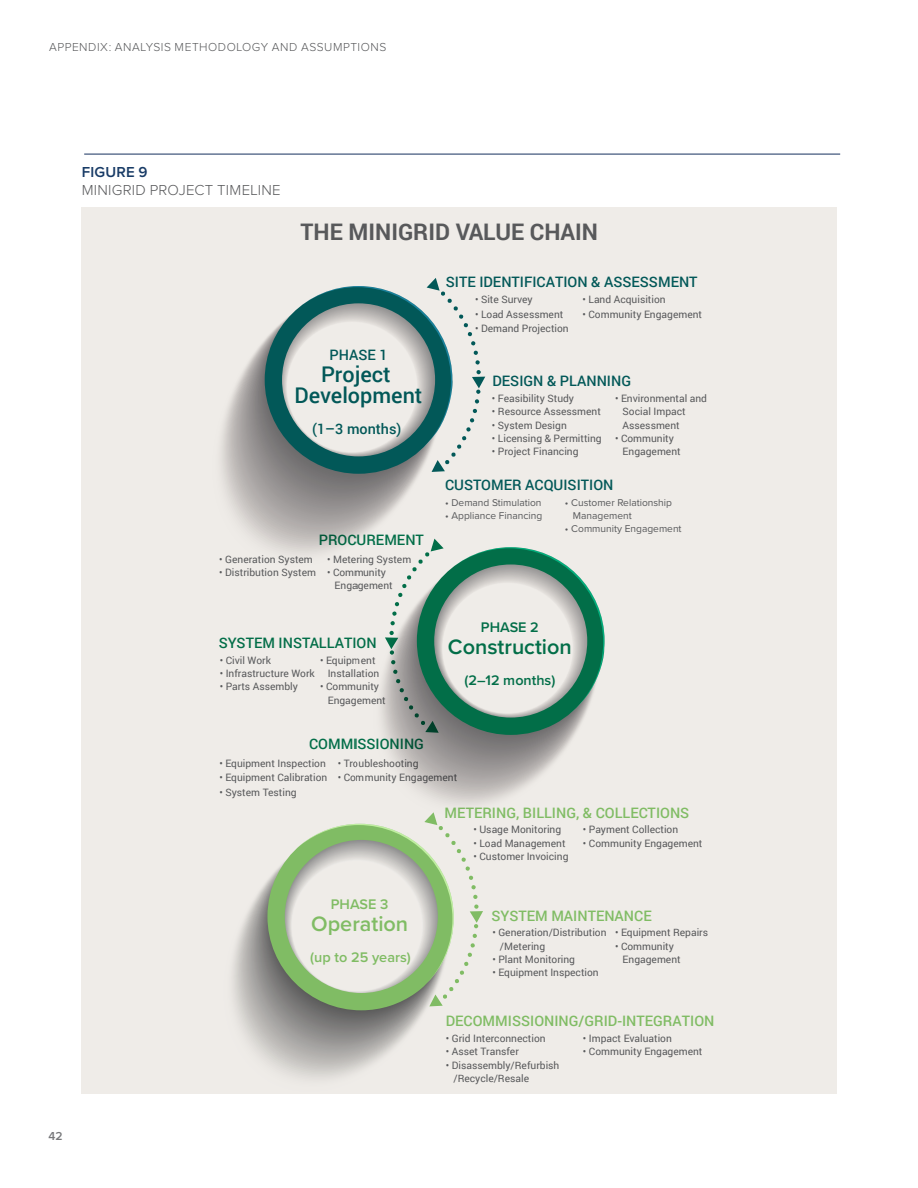
<style>
.page{position:relative;width:918px;height:1188px;background:#fff}
.page>*{position:absolute;margin:0;border:0;box-sizing:border-box;transform-origin:0 0}
.t1{font:700 22.8px "Roboto";color:#58595b}
.t2{font:500 21.6px/21.6px "Roboto";color:#025858;text-align:center}
.t3{font:600 21.6px "Proxima Nova";color:#026e48}
.t4{font:600 21.6px "Proxima Nova";color:#80bc64}
.t5{font:300 15px "Proxima Nova";letter-spacing:.02em;color:#58595b}
.t6{font:600 15px "Proxima Nova";letter-spacing:.01em;color:#183b66}
.t7{font:500 14.4px "Roboto";color:#025858}
.t8{font:500 14.4px "Roboto";color:#80bc64}
.t9{font:500 14.4px "Roboto";color:#026e48}
.t10{font:600 14.4px "Proxima Nova";color:#80bc64}
.t11{font:600 14.4px "Proxima Nova";color:#026e48}
.t12{font:300 12px "Proxima Nova";letter-spacing:.045em;color:#58595b}
.t13{font:600 12px "Proxima Nova";color:#77787b}
.t14{font:10.2px/13.2px "Roboto";color:#58595b}
.t15{font:10.2px/13.2px "Proxima Nova";color:#58595b}
</style>
<div class="page">
<hr style="left:84px;top:154px;width:756px;height:1px;background:#2f476f">
<div style="left:81px;top:207px;width:756px;height:887px;background:#efece8"></div>
<svg style="left:251px;top:818px;width:232px;height:232px"></svg>
<svg style="left:246px;top:278px;width:239px;height:236px"></svg>
<svg style="left:385px;top:539px;width:220px;height:233px"></svg>
<p class="t12" style="left:49px;top:40px;width:339px">APPENDIX: ANALYSIS METHODOLOGY AND ASSUMPTIONS</p>
<h3 class="t6" style="left:82px;top:164px;width:67px">FIGURE 9</h3>
<h3 class="t5" style="left:82px;top:182px;width:200px">MINIGRID PROJECT TIMELINE</h3>
<h1 class="t1" style="left:301px;top:216px;width:299px">THE MINIGRID VALUE CHAIN</h1>
<h3 class="t7" style="left:446px;top:272px;width:253px">SITE IDENTIFICATION &amp; ASSESSMENT</h3>
<h3 class="t7" style="left:330px;top:345px;width:60px">PHASE 1</h3>
<h2 class="t2" style="left:295px;top:362px;width:129px">Project<br>Development</h2>
<h3 class="t7" style="left:312px;top:418px;width:91px">(1–3 months)</h3>
<h3 class="t9" style="left:319px;top:530px;width:107px">PROCUREMENT</h3>
<p class="t14" style="left:475px;top:293px;width:59px">• Site Survey</p>
<p class="t14" style="left:475px;top:307px;width:90px">• Load Assessment</p>
<p class="t14" style="left:475px;top:322px;width:95px">• Demand Projection</p>
<p class="t14" style="left:583px;top:293px;width:85px">• Land Acquisition</p>
<p class="t14" style="left:583px;top:307px;width:121px">• Community Engagement</p>
<h3 class="t7" style="left:492px;top:371px;width:140px">DESIGN &amp; PLANNING</h3>
<p class="t14" style="left:492px;top:392px;width:84px">• Feasibility Study</p>
<p class="t14" style="left:492px;top:405px;width:110px">• Resource Assessment</p>
<p class="t14" style="left:492px;top:418px;width:76px">• System Design</p>
<p class="t14" style="left:492px;top:431px;width:111px">• Licensing &amp; Permitting</p>
<p class="t14" style="left:492px;top:445px;width:88px">• Project Financing</p>
<p class="t14" style="left:623px;top:392px;width:86px;text-indent:-8px">• Environmental and<br>Social Impact<br>Assessment</p>
<p class="t14" style="left:623px;top:431px;width:60px;text-indent:-8px">• Community<br>Engagement</p>
<h3 class="t7" style="left:445px;top:475px;width:170px">CUSTOMER ACQUISITION</h3>
<p class="t15" style="left:445px;top:496px;width:98px">• Demand Stimulation</p>
<p class="t15" style="left:445px;top:509px;width:99px">• Appliance Financing</p>
<p class="t15" style="left:573px;top:496px;width:101px;text-indent:-8px">• Customer Relationship<br>Management</p>
<p class="t15" style="left:565px;top:522px;width:118px">• Community Engagement</p>
<p class="t14" style="left:219px;top:552px;width:95px">• Generation System</p>
<p class="t14" style="left:219px;top:565px;width:98px">• Distribution System</p>
<p class="t14" style="left:327px;top:552px;width:86px">• Metering System</p>
<p class="t14" style="left:335px;top:565px;width:60px;text-indent:-8px">• Community<br>Engagement</p>
<h3 class="t9" style="left:219px;top:633px;width:159px">SYSTEM INSTALLATION</h3>
<p class="t14" style="left:220px;top:653px;width:53px">• Civil Work</p>
<p class="t14" style="left:220px;top:667px;width:97px">• Infrastructure Work</p>
<p class="t14" style="left:220px;top:680px;width:80px">• Parts Assembly</p>
<p class="t14" style="left:328px;top:653px;width:53px;text-indent:-8px">• Equipment<br>Installation</p>
<p class="t14" style="left:328px;top:680px;width:60px;text-indent:-8px">• Community<br>Engagement</p>
<h3 class="t9" style="left:309px;top:734px;width:116px">COMMISSIONING</h3>
<h3 class="t11" style="left:481px;top:617px;width:59px">PHASE 2</h3>
<h2 class="t3" style="left:448px;top:631px;width:125px">Construction</h2>
<h3 class="t11" style="left:464px;top:669px;width:92px">(2–12 months)</h3>
<p class="t14" style="left:219px;top:756px;width:108px">• Equipment Inspection</p>
<p class="t14" style="left:219px;top:771px;width:109px">• Equipment Calibration</p>
<p class="t14" style="left:219px;top:785px;width:79px">• System Testing</p>
<p class="t14" style="left:338px;top:756px;width:82px">• Troubleshooting</p>
<p class="t14" style="left:338px;top:771px;width:121px">• Community Engagement</p>
<h3 class="t8" style="left:445px;top:802px;width:246px">METERING, BILLING, &amp; COLLECTIONS</h3>
<p class="t14" style="left:473px;top:823px;width:89px">• Usage Monitoring</p>
<p class="t14" style="left:473px;top:836px;width:94px">• Load Management</p>
<p class="t14" style="left:473px;top:849px;width:97px">• Customer Invoicing</p>
<p class="t14" style="left:583px;top:823px;width:97px">• Payment Collection</p>
<p class="t14" style="left:583px;top:836px;width:121px">• Community Engagement</p>
<p class="t13" style="left:49px;top:1129px;width:16px">42</p>
<h3 class="t10" style="left:331px;top:894px;width:59px">PHASE 3</h3>
<h2 class="t4" style="left:311px;top:908px;width:99px">Operation</h2>
<h3 class="t10" style="left:310px;top:946px;width:102px">(up to 25 years)</h3>
<h3 class="t8" style="left:491px;top:906px;width:162px">SYSTEM MAINTENANCE</h3>
<p class="t14" style="left:500px;top:926px;width:108px;text-indent:-8px">• Generation/Distribution /Metering</p>
<p class="t14" style="left:492px;top:952px;width:84px">• Plant Monitoring</p>
<p class="t14" style="left:492px;top:965px;width:108px">• Equipment Inspection</p>
<p class="t14" style="left:615px;top:926px;width:95px">• Equipment Repairs</p>
<p class="t14" style="left:623px;top:939px;width:60px;text-indent:-8px">• Community<br>Engagement</p>
<h3 class="t8" style="left:446px;top:1011px;width:270px">DECOMMISSIONING/GRID-INTEGRATION</h3>
<p class="t14" style="left:446px;top:1032px;width:101px">• Grid Interconnection</p>
<p class="t14" style="left:446px;top:1045px;width:75px">• Asset Transfer</p>
<p class="t14" style="left:453px;top:1058px;width:107px;text-indent:-8px">• Disassembly/Refurbish /Recycle/Resale</p>
<p class="t14" style="left:583px;top:1032px;width:90px">• Impact Evaluation</p>
<p class="t14" style="left:583px;top:1045px;width:121px">• Community Engagement</p>
</div>
